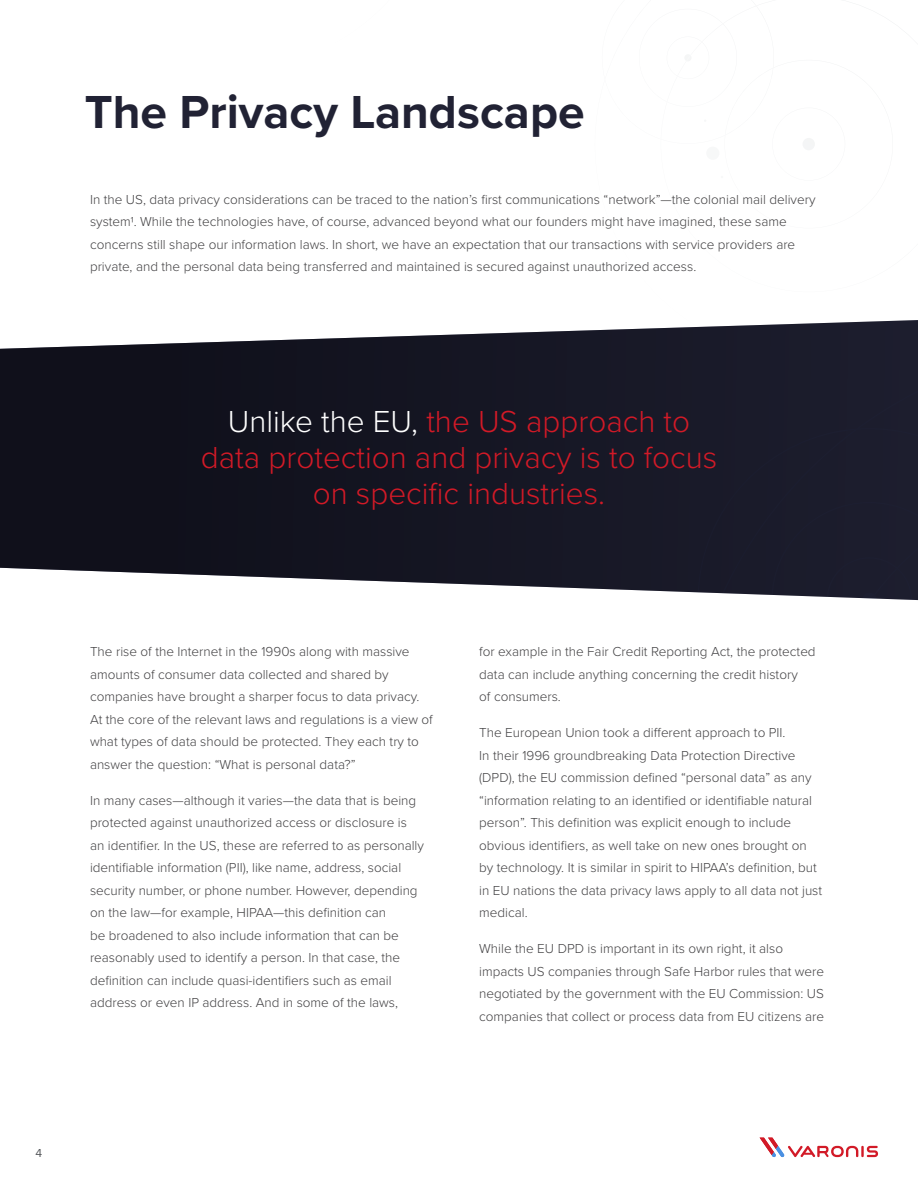
<style>
.page{position:relative;width:918px;height:1188px;background:#fff}
.page>*{position:absolute;margin:0;border:0;box-sizing:border-box;transform-origin:0 0}
.t1{font:700 48px "Proxima Nova";color:#212234}
.t2{font:300 31.5px/36px "Proxima Nova";color:#d21a27;text-align:center}
.t3{font:300 13.5px/22.5px "Proxima Nova";color:#414042}
.t4{font:12px "Proxima Nova";color:#55585b}
.s1{color:#fff}
</style>
<div class="page">
<svg style="left:386px;top:320px;width:532px;height:272px;background:#262734"></svg>
<div style="left:683px;top:345px;width:235px;height:248px;background:#1a1b2b"></div>
<div style="left:698px;top:428px;width:220px;height:173px;background:#1b1c2c"></div>
<div style="left:0;top:336px;width:386px;height:246px;background:#10111c"></div>
<svg style="left:760px;top:1138px;width:118px;height:19px"></svg>
<h1 class="t1" style="left:85px;top:76px;width:501px">The Privacy Landscape</h1>
<p class="t3" style="left:90px;top:187px;width:727px">In the US, data privacy considerations can be traced to the nation’s first communications “network”—the colonial mail delivery system1. While the technologies have, of course, advanced beyond what our founders might have imagined, these same concerns still shape our information laws. In short, we have an expectation that our transactions with service providers are private, and the personal data being transferred and maintained is secured against unauthorized access.</p>
<h2 class="t2" style="left:201px;top:402px;width:518px"><span class="s1">Unlike the EU,</span> the US approach to data protection and privacy is to focus on specific industries.</h2>
<p class="t3" style="left:90px;top:640px;width:344px">The rise of the Internet in the 1990s along with massive amounts of consumer data collected and shared by companies have brought a sharper focus to data privacy.<br>At the core of the relevant laws and regulations is a view of what types of data should be protected. They each try to answer the question: “What is personal data?”</p>
<p class="t3" style="left:90px;top:788px;width:336px">In many cases—although it varies—the data that is being protected against unauthorized access or disclosure is an identifier. In the US, these are referred to as personally identifiable information (PII), like name, address, social security number, or phone number. However, depending on the law—for example, HIPAA—this definition can<br>be broadened to also include information that can be reasonably used to identify a person. In that case, the definition can include quasi-identifiers such as email address or even IP address. And in some of the laws,</p>
<p class="t3" style="left:479px;top:640px;width:338px">for example in the Fair Credit Reporting Act, the protected data can include anything concerning the credit history<br>of consumers.</p>
<p class="t3" style="left:479px;top:721px;width:344px">The European Union took a different approach to PII.<br>In their 1996 groundbreaking Data Protection Directive (DPD), the EU commission defined “personal data” as any “information relating to an identified or identifiable natural person”. This definition was explicit enough to include obvious identifiers, as well take on new ones brought on by technology. It is similar in spirit to HIPAA’s definition, but in EU nations the data privacy laws apply to all data not just medical.</p>
<p class="t3" style="left:479px;top:937px;width:346px">While the EU DPD is important in its own right, it also impacts US companies through Safe Harbor rules that were negotiated by the government with the EU Commission: US companies that collect or process data from EU citizens are</p>
<p class="t4" style="left:36px;top:1144px;width:8px">4</p>
</div>
